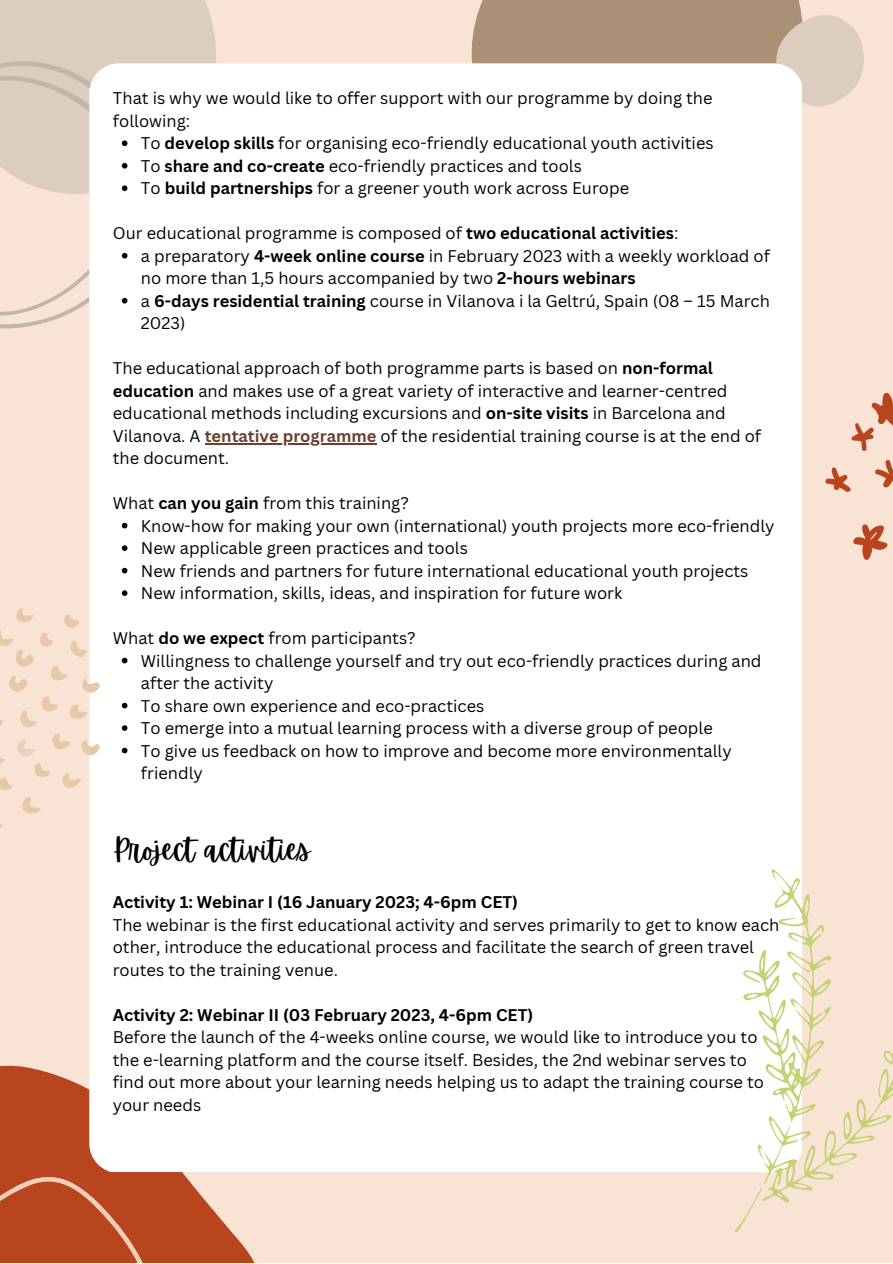
<style>
.page{position:relative;width:893px;height:1264px;background:#fff}
.page>*{position:absolute;margin:0;border:0;box-sizing:border-box;transform-origin:0 0}
.t1{font:30px "Apricots";color:#000}
.t2{font:16.5px/22.5px "Canva Sans";color:#000}
.t3{font:700 16.5px "Canva Sans";color:#000}
.s1{font-weight:700}
.s2{font-weight:700;color:#6d3e2e}
</style>
<div class="page">
<div style="left:0;top:0;width:892px;height:1262px;background:#f8e3d4"></div>
<div style="left:471px;top:0;width:329px;height:63px;background:#aa9176"></div>
<svg style="left:756px;top:3px;width:108px;height:104px"></svg>
<svg style="left:853px;top:524px;width:35px;height:36px"></svg>
<svg style="left:825px;top:392px;width:67px;height:100px"></svg>
<div style="left:0;top:0;width:216px;height:63px;background:#ddcdbf"></div>
<div style="left:0;top:34px;width:174px;height:29px;background:#ddcdbf"></div>
<svg style="left:0;top:47px;width:159px;height:282px;fill:#ddcdbf"></svg>
<svg style="left:216px;top:1171px;width:70px;height:91px"></svg>
<div style="left:89px;top:63px;width:713px;height:1108px;background:#fff;border-radius:30px"></div>
<svg style="left:743px;top:869px;width:88px;height:137px"></svg>
<svg style="left:734px;top:1006px;width:158px;height:227px"></svg>
<svg style="left:775px;top:880px;width:7px;height:8px"></svg>
<svg style="left:122px;top:140px;width:5px;height:6px"></svg>
<svg style="left:122px;top:163px;width:5px;height:5px"></svg>
<svg style="left:122px;top:185px;width:5px;height:6px"></svg>
<svg style="left:122px;top:253px;width:5px;height:5px"></svg>
<svg style="left:122px;top:298px;width:5px;height:5px"></svg>
<svg style="left:122px;top:523px;width:5px;height:5px"></svg>
<svg style="left:122px;top:545px;width:5px;height:6px"></svg>
<svg style="left:122px;top:568px;width:5px;height:5px"></svg>
<svg style="left:122px;top:590px;width:5px;height:6px"></svg>
<svg style="left:0;top:607px;width:216px;height:655px"></svg>
<hr style="left:205px;top:443px;width:171px;height:1px;background:#6d3e2e">
<p class="t2" style="left:113px;top:87px;width:601px">That is why we would like to offer support with our programme by doing the following:</p>
<p class="t2" style="left:141px;top:132px;width:574px">To <span class="s1">develop skills</span> for organising eco-friendly educational youth activities<br>To <span class="s1">share and co-create</span> eco-friendly practices and tools<br>To <span class="s1">build partnerships</span> for a greener youth work across Europe</p>
<p class="t2" style="left:113px;top:222px;width:567px">Our educational programme is composed of <span class="s1">two educational activities</span>:</p>
<p class="t2" style="left:141px;top:244px;width:630px">a preparatory <span class="s1">4-week online course</span> in February 2023 with a weekly workload of no more than 1,5 hours accompanied by two <span class="s1">2-hours webinars<br></span>a <span class="s1">6-days residential training</span> course in Vilanova i la Geltrú, Spain (08 – 15 March 2023)</p>
<p class="t2" style="left:113px;top:357px;width:649px">The educational approach of both programme parts is based on <span class="s1">non-formal education</span> and makes use of a great variety of interactive and learner-centred educational methods including excursions and <span class="s1">on-site visits</span> in Barcelona and Vilanova. A <span class="s2">tentative programme</span> of the residential training course is at the end of the document.</p>
<p class="t2" style="left:113px;top:491px;width:297px">What <span class="s1">can you gain</span> from this training?</p>
<p class="t2" style="left:141px;top:514px;width:635px">Know-how for making your own (international) youth projects more eco-friendly New applicable green practices and tools<br>New friends and partners for future international educational youth projects New information, skills, ideas, and inspiration for future work</p>
<p class="t2" style="left:113px;top:626px;width:304px">What <span class="s1">do we expect</span> from participants?</p>
<p class="t2" style="left:141px;top:649px;width:622px">Willingness to challenge yourself and try out eco-friendly practices during and after the activity<br>To share own experience and eco-practices<br>To emerge into a mutual learning process with a diverse group of people<br>To give us feedback on how to improve and become more environmentally friendly</p>
<h1 class="t1" style="left:113px;top:832px;width:199px">Project activities</h1>
<p class="t3" style="left:113px;top:890px;width:407px">Activity 1: Webinar I (16 January 2023; 4-6pm CET)</p>
<p class="t2" style="left:113px;top:913px;width:668px">The webinar is the first educational activity and serves primarily to get to know each other, introduce the educational process and facilitate the search of green travel routes to the training venue.</p>
<p class="t3" style="left:113px;top:1003px;width:422px">Activity 2: Webinar II (03 February 2023, 4-6pm CET)</p>
<p class="t2" style="left:113px;top:1025px;width:652px">Before the launch of the 4-weeks online course, we would like to introduce you to the e-learning platform and the course itself. Besides, the 2nd webinar serves to find out more about your learning needs helping us to adapt the training course to your needs</p>
</div>
